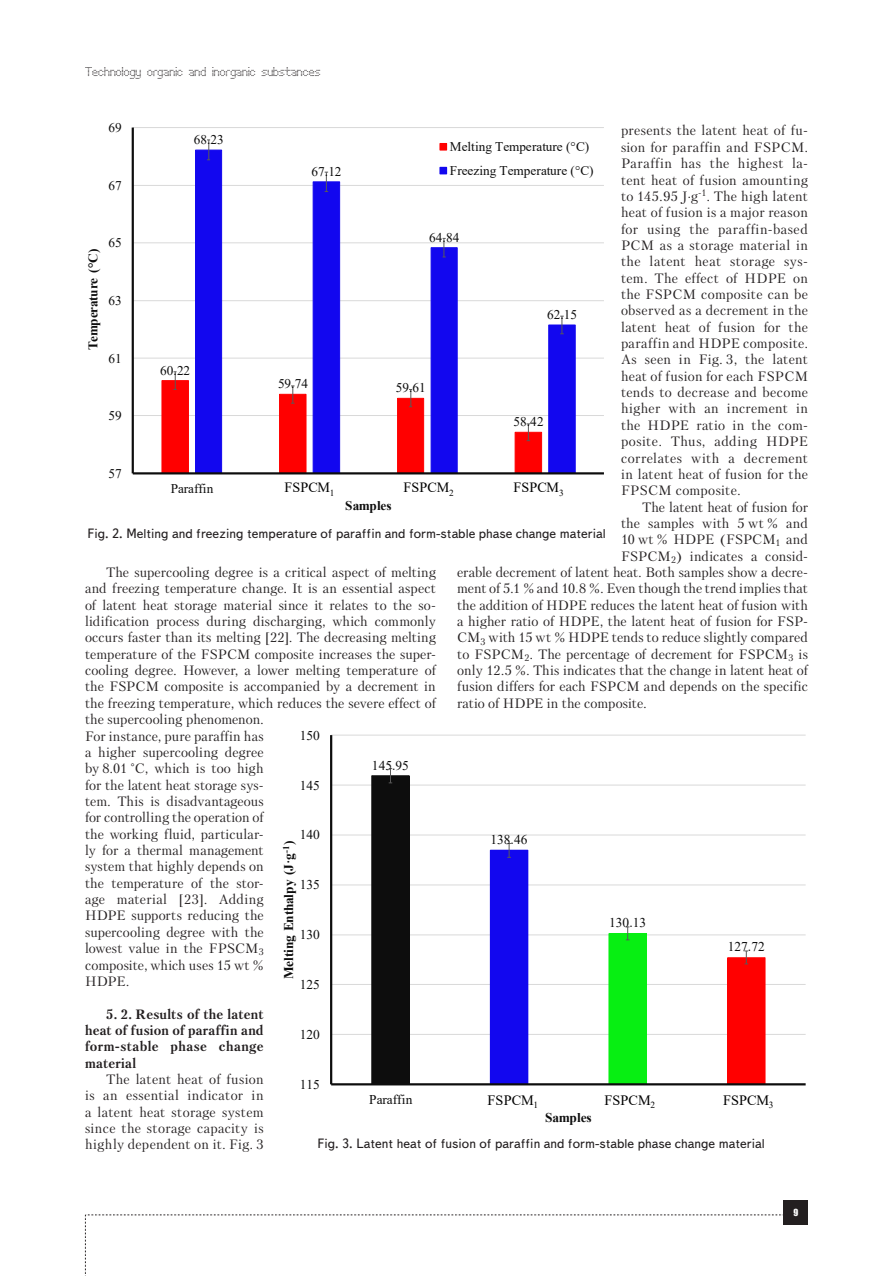
<style>
.page{position:relative;width:893px;height:1276px;background:#fff}
.page>*{position:absolute;margin:0;border:0;box-sizing:border-box;transform-origin:0 0}
.t1{font:14.25px "Times New Roman";letter-spacing:.005em;color:#000}
.t2{font:14.1px "Times New Roman";letter-spacing:.005em;color:#000}
.Text__англ{font:13.5px/16.4px "Petersburg C";letter-spacing:.005em;color:#231f20;text-align:justify}
.Рисунок{font:13.5px "Text Book C";color:#231f20}
.Text__англ-2{font:700 13.5px/16.4px "Petersburg C";letter-spacing:.02em;color:#231f20;text-align:justify}
.t3{font:13.35px "Times New Roman";color:#0d0d0d}
.t4{font:700 13.35px "Times New Roman";letter-spacing:-.01em;color:#0d0d0d}
.t5{font:13.2px/23.9px "Times New Roman";color:#0d0d0d}
.t6{font:700 13.2px "Times New Roman";letter-spacing:-.01em;color:#0d0d0d}
.t7{font:12px "Perfo";letter-spacing:.015em;color:#231f20}
.t8{font:9px "Impact";color:#fff}
</style>
<div class="page">
<svg style="left:85px;top:1214px;width:699px;height:62px"></svg>
<div style="left:784px;top:1200px;width:24px;height:24px;background:#231f20"></div>
<hr style="left:133px;top:415px;width:471px;height:1px;background:#d9d9d9">
<hr style="left:133px;top:358px;width:471px;height:1px;background:#d9d9d9">
<hr style="left:133px;top:300px;width:471px;height:1px;background:#d9d9d9">
<hr style="left:133px;top:243px;width:471px;height:1px;background:#d9d9d9">
<hr style="left:133px;top:185px;width:471px;height:1px;background:#d9d9d9">
<hr style="left:133px;top:127px;width:471px;height:1px;background:#d9d9d9">
<svg style="left:195px;top:150px;width:381px;height:322px"></svg>
<svg style="left:162px;top:371px;width:380px;height:101px"></svg>
<svg style="left:207px;top:140px;width:3px;height:20px"></svg>
<svg style="left:325px;top:172px;width:3px;height:20px"></svg>
<svg style="left:443px;top:238px;width:3px;height:20px"></svg>
<svg style="left:560px;top:316px;width:4px;height:18px"></svg>
<hr style="left:132px;top:128px;width:2px;height:345px;background:#0d0d0d">
<hr style="left:133px;top:472px;width:471px;height:2px;background:#0d0d0d">
<div style="left:440px;top:143px;width:7px;height:7px;background:#f00"></div>
<div style="left:440px;top:167px;width:7px;height:7px;background:#1207ef"></div>
<hr style="left:331px;top:1034px;width:475px;height:1px;background:#d9d9d9">
<hr style="left:331px;top:984px;width:475px;height:1px;background:#d9d9d9">
<hr style="left:331px;top:934px;width:475px;height:1px;background:#d9d9d9">
<hr style="left:331px;top:884px;width:475px;height:1px;background:#d9d9d9">
<hr style="left:331px;top:835px;width:475px;height:1px;background:#d9d9d9">
<hr style="left:331px;top:785px;width:475px;height:1px;background:#d9d9d9">
<hr style="left:331px;top:735px;width:475px;height:1px;background:#d9d9d9">
<div style="left:490px;top:850px;width:38px;height:234px;background:#1207ef"></div>
<div style="left:609px;top:933px;width:37px;height:151px;background:#07ef12"></div>
<div style="left:609px;top:933px;width:38px;height:151px;border:1px solid #07ef12"></div>
<div style="left:728px;top:957px;width:37px;height:127px;background:#f00"></div>
<div style="left:727px;top:957px;width:38px;height:127px;border:1px solid #f00"></div>
<div style="left:372px;top:775px;width:37px;height:309px;background:#0d0d0d"></div>
<svg style="left:389px;top:768px;width:3px;height:15px"></svg>
<svg style="left:507px;top:843px;width:4px;height:15px"></svg>
<svg style="left:626px;top:926px;width:3px;height:14px"></svg>
<svg style="left:745px;top:950px;width:3px;height:14px"></svg>
<hr style="left:330px;top:735px;width:2px;height:349px;background:#0d0d0d">
<hr style="left:331px;top:1083px;width:475px;height:2px;background:#0d0d0d">
<p class="t7" style="left:85px;top:65px;width:237px">Technology organic and inorganic substances</p>
<p class="t5" style="left:109px;top:115px;width:15px">69</p>
<p class="Text__англ" style="left:621px;top:122px;width:188px">presents the latent heat of fu&shy;sion for paraffin and FSPCM.<br>Paraffin has the highest la&shy;tent heat of fusion amounting to 145.95 J·g<sup>-1</sup>. The high latent heat of fusion is a major reason for using the paraffin-based PCM as a storage material in the latent heat storage sys&shy;tem. The effect of HDPE on the FSPCM composite can be observed as a decrement in the latent heat of fusion for the paraffin and HDPE composite.<br>As seen in Fig. 3, the latent heat of fusion for each FSPCM tends to decrease and become higher with an increment in the HDPE ratio in the com&shy;posite. Thus, adding HDPE correlates with a decrement in latent heat of fusion for the FPSCM composite.</p>
<p class="Text__англ" style="left:642px;top:498px;width:167px">The latent heat of fusion for</p>
<p class="Text__англ" style="left:621px;top:515px;width:188px">the samples with 5 wt % and</p>
<p class="Text__англ" style="left:621px;top:531px;width:188px">10 wt % HDPE (FSPCM<sub>1</sub> and</p>
<p class="Text__англ" style="left:621px;top:547px;width:188px">FSPCM<sub>2</sub>) indicates a consid-</p>
<p class="Text__англ" style="left:457px;top:564px;width:352px">erable decrement of latent heat. Both samples show a decre-</p>
<p class="Text__англ" style="left:457px;top:580px;width:352px">ment of 5.1 % and 10.8 %. Even though the trend implies that</p>
<p class="Text__англ" style="left:457px;top:596px;width:352px">the addition of HDPE reduces the latent heat of fusion with</p>
<p class="Text__англ" style="left:457px;top:613px;width:352px">a higher ratio of HDPE, the latent heat of fusion for FSP-</p>
<p class="Text__англ" style="left:457px;top:629px;width:352px">CM<sub>3</sub> with 15 wt % HDPE tends to reduce slightly compared</p>
<p class="Text__англ" style="left:457px;top:646px;width:352px">to FSPCM<sub>2</sub>. The percentage of decrement for FSPCM<sub>3</sub> is</p>
<p class="Text__англ" style="left:457px;top:662px;width:352px">only 12.5 %. This indicates that the change in latent heat of</p>
<p class="Text__англ" style="left:457px;top:678px;width:352px">fusion differs for each FSPCM and depends on the specific</p>
<p class="Text__англ" style="left:457px;top:695px;width:191px">ratio of HDPE in the composite.</p>
<p class="t5" style="left:194px;top:127px;width:32px">68.23</p>
<p class="t5" style="left:450px;top:134px;width:145px">Melting Temperature (°C)<br>Freezing Temperature (°C)</p>
<p class="t5" style="left:311px;top:159px;width:32px">67.12</p>
<p class="t5" style="left:109px;top:173px;width:15px">67</p>
<p class="t5" style="left:429px;top:225px;width:32px">64.84</p>
<p class="t5" style="left:109px;top:231px;width:15px">65</p>
<p class="t6" style="left:84px;top:350px;width:102px;rotate:-90deg">Temperature (°C)</p>
<p class="t5" style="left:109px;top:288px;width:15px">63</p>
<p class="t5" style="left:547px;top:302px;width:32px">62.15</p>
<p class="t5" style="left:109px;top:346px;width:15px">61</p>
<p class="t5" style="left:160px;top:358px;width:32px">60.22</p>
<p class="t5" style="left:278px;top:372px;width:32px">59.74</p>
<p class="t5" style="left:396px;top:375px;width:32px">59.61</p>
<p class="t5" style="left:109px;top:403px;width:15px">59</p>
<p class="t5" style="left:513px;top:410px;width:32px">58.42</p>
<p class="t5" style="left:109px;top:461px;width:15px">57</p>
<p class="t2" style="left:284px;top:478px;width:52px">FSPCM<sub>1</sub></p>
<p class="t2" style="left:404px;top:478px;width:52px">FSPCM<sub>2</sub></p>
<p class="t2" style="left:513px;top:478px;width:52px">FSPCM<sub>3</sub></p>
<p class="Рисунок" style="left:88px;top:526px;width:520px">Fig. 2. Melting and freezing temperature of paraffin and form-stable phase change material</p>
<p class="t5" style="left:171px;top:476px;width:44px">Paraffin</p>
<p class="t5" style="left:303px;top:476px;width:16px">F1</p>
<p class="t5" style="left:421px;top:476px;width:16px">F2</p>
<p class="t5" style="left:538px;top:476px;width:16px">F3</p>
<p class="t6" style="left:345px;top:496px;width:48px">Samples</p>
<p class="Text__англ" style="left:85px;top:564px;width:352px;text-align:left;text-indent:21px">The supercooling degree is a critical aspect of melting and freezing temperature change. It is an essential aspect of latent heat storage material since it relates to the so&shy;lidification process during discharging, which commonly occurs faster than its melting [22]. The decreasing melting temperature of the FSPCM composite increases the super&shy;cooling degree. However, a lower melting temperature of the FSPCM composite is accompanied by a decrement in the freezing temperature, which reduces the severe effect of the supercooling phenomenon.<br>For instance, pure paraffin has<br>a higher supercooling degree<br>by 8.01 °C, which is too high<br>for the latent heat storage sys-<br>tem. This is disadvantageous<br>for controlling the operation of<br>the working fluid, particular-<br>ly for a thermal management<br>system that highly depends on<br>the temperature of the stor-<br>age material [23]. Adding<br>HDPE supports reducing the<br>supercooling degree with the<br>lowest value in the FPSCM<sub>3<br></sub>composite, which uses 15 wt %<br>HDPE.</p>
<p class="Text__англ-2" style="left:85px;top:1005px;width:180px;text-indent:21px">5. 2. Results of the latent heat of fusion of paraffin and form-stable phase change material</p>
<p class="Text__англ" style="left:85px;top:1071px;width:180px;text-indent:21px">The latent heat of fusion is an essential indicator in a latent heat storage system since the storage capacity is highly dependent on it. Fig. 3</p>
<p class="t3" style="left:300px;top:726px;width:22px">150</p>
<p class="t3" style="left:372px;top:756px;width:39px">145.95</p>
<p class="t3" style="left:300px;top:776px;width:22px">145</p>
<p class="t3" style="left:300px;top:825px;width:22px">140</p>
<p class="t3" style="left:491px;top:830px;width:38px">138.46</p>
<p class="t4" style="left:279px;top:979px;width:140px;rotate:-90deg">Melting Enthalpy (Jꞏg<sup>-1</sup>)</p>
<p class="t3" style="left:300px;top:875px;width:22px">135</p>
<p class="t3" style="left:609px;top:913px;width:39px">130.13</p>
<p class="t3" style="left:300px;top:925px;width:22px">130</p>
<p class="t3" style="left:728px;top:937px;width:38px">127.72</p>
<p class="t3" style="left:300px;top:975px;width:22px">125</p>
<p class="t3" style="left:300px;top:1025px;width:22px">120</p>
<p class="t3" style="left:300px;top:1075px;width:22px">115</p>
<p class="t1" style="left:488px;top:1090px;width:52px">FSPCM<sub>1</sub></p>
<p class="t1" style="left:605px;top:1090px;width:52px">FSPCM<sub>2</sub></p>
<p class="t1" style="left:723px;top:1090px;width:52px">FSPCM<sub>3</sub></p>
<p class="Рисунок" style="left:317px;top:1136px;width:449px">Fig. 3. Latent heat of fusion of paraffin and form-stable phase change material</p>
<p class="t3" style="left:369px;top:1090px;width:45px">Paraffin</p>
<p class="t3" style="left:502px;top:1090px;width:16px">F1</p>
<p class="t3" style="left:621px;top:1090px;width:16px">F2</p>
<p class="t3" style="left:739px;top:1090px;width:16px">F3</p>
<p class="t4" style="left:545px;top:1107px;width:48px">Samples</p>
<p class="t8" style="left:793px;top:1205px;width:6px">9</p>
</div>
